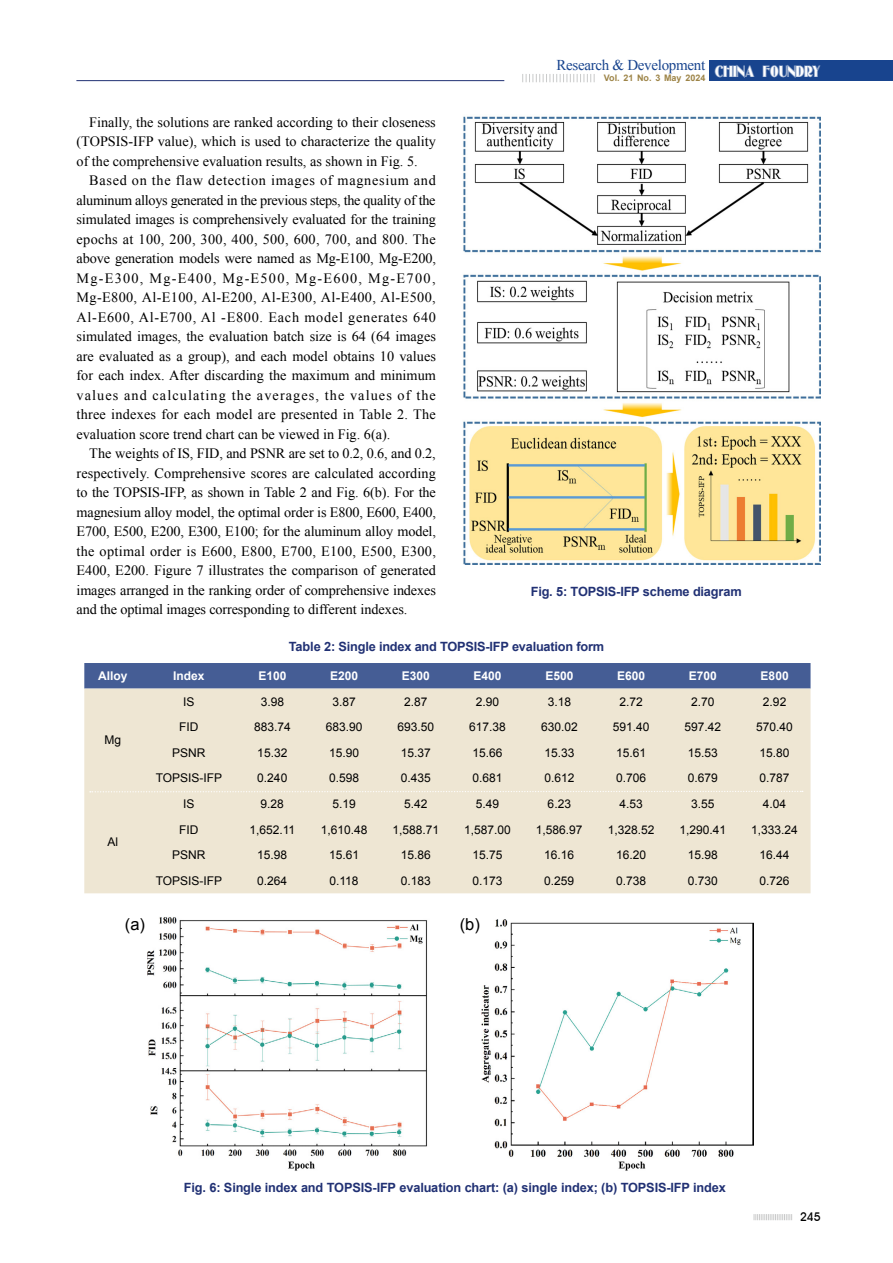
<style>
.page{position:relative;width:893px;height:1263px;background:#fff}
.page>*{position:absolute;margin:0;border:0;box-sizing:border-box;transform-origin:0 0}
.t1{font:16.5px "Arial";color:#000}
.t2{font:15.6px "Oldgate Lane Outline";color:#fff}
.t3{font:15px "Times New Roman";letter-spacing:-.02em;color:#18448e}
.t4{font:14.25px/19.5px "Times New Roman";color:#000;text-align:justify}
.t5{font:700 12.75px "Arial";letter-spacing:-.015em;color:#213174}
.t6{font:12px "Arial";color:#000}
.t7{font:700 12px "Arial";color:#fff}
.t8{font:500 12px "Avant Garde IT Cby BT";color:#000}
.t9{font:700 9px "Arial";color:#9d8447}
</style>
<div class="page">
<svg style="left:754px;top:1214px;width:38px;height:6px"></svg>
<div style="left:709px;top:60px;width:184px;height:21px;background:#18448e"></div>
<svg style="left:522px;top:74px;width:73px;height:8px"></svg>
<hr style="left:76px;top:80px;width:428px;height:1px;background:#213174">
<img style="left:463px;top:116px;width:357px;height:448px">
<div style="left:84px;top:663px;width:726px;height:26px;background:#455d95"></div>
<div style="left:84px;top:689px;width:726px;height:204px;background:#eee6d3"></div>
<svg style="left:90px;top:791px;width:713px;height:1px"></svg>
<img style="left:148px;top:917px;width:606px;height:254px">
<p class="t3" style="left:556px;top:55px;width:150px">Research &amp; Development</p>
<p class="t9" style="left:604px;top:72px;width:103px">Vol. 21 No. 3 May 2024</p>
<p class="t2" style="left:715px;top:62px;width:107px">CHINA FOUNDRY</p>
<p class="t4" style="left:77px;top:112px;width:361px;text-indent:13px">Finally, the solutions are ranked according to their closeness (TOPSIS-IFP value), which is used to characterize the quality of the comprehensive evaluation results, as shown in Fig. 5.</p>
<p class="t4" style="left:77px;top:170px;width:361px;text-indent:13px">Based on the flaw detection images of magnesium and aluminum alloys generated in the previous steps, the quality of the simulated images is comprehensively evaluated for the training epochs at 100, 200, 300, 400, 500, 600, 700, and 800. The above generation models were named as Mg-E100, Mg-E200, Mg-E300, Mg-E400, Mg-E500, Mg-E600, Mg-E700, Mg-E800, Al-E100, Al-E200, Al-E300, Al-E400, Al-E500, Al-E600, Al-E700, Al -E800. Each model generates 640 simulated images, the evaluation batch size is 64 (64 images are evaluated as a group), and each model obtains 10 values for each index. After discarding the maximum and minimum values and calculating the averages, the values of the three indexes for each model are presented in Table 2. The evaluation score trend chart can be viewed in Fig. 6(a).</p>
<p class="t4" style="left:77px;top:443px;width:361px;text-indent:13px">The weights of IS, FID, and PSNR are set to 0.2, 0.6, and 0.2, respectively. Comprehensive scores are calculated according to the TOPSIS-IFP, as shown in Table 2 and Fig. 6(b). For the magnesium alloy model, the optimal order is E800, E600, E400, E700, E500, E200, E300, E100; for the aluminum alloy model, the optimal order is E600, E800, E700, E100, E500, E300, E400, E200. Figure 7 illustrates the comparison of generated images arranged in the ranking order of comprehensive indexes and the optimal images corresponding to different indexes.</p>
<p class="t5" style="left:289px;top:638px;width:317px">Table 2: Single index and TOPSIS-IFP evaluation form</p>
<p class="t7" style="left:98px;top:668px;width:31px">Alloy</p>
<p class="t7" style="left:173px;top:668px;width:33px">Index</p>
<p class="t7" style="left:258px;top:668px;width:30px">E100</p>
<p class="t7" style="left:330px;top:668px;width:30px">E200</p>
<p class="t7" style="left:402px;top:668px;width:30px">E300</p>
<p class="t7" style="left:474px;top:668px;width:30px">E400</p>
<p class="t7" style="left:545px;top:668px;width:30px">E500</p>
<p class="t7" style="left:617px;top:668px;width:30px">E600</p>
<p class="t7" style="left:689px;top:668px;width:30px">E700</p>
<p class="t7" style="left:761px;top:668px;width:30px">E800</p>
<p class="t5" style="left:531px;top:583px;width:212px">Fig. 5: TOPSIS-IFP scheme diagram</p>
<p class="t6" style="left:104px;top:732px;width:18px">Mg</p>
<p class="t6" style="left:107px;top:834px;width:12px">Al</p>
<p class="t6" style="left:183px;top:694px;width:13px">IS</p>
<p class="t6" style="left:261px;top:694px;width:25px">3.98</p>
<p class="t6" style="left:332px;top:694px;width:25px">3.87</p>
<p class="t6" style="left:404px;top:694px;width:25px">2.87</p>
<p class="t6" style="left:476px;top:694px;width:25px">2.90</p>
<p class="t6" style="left:548px;top:694px;width:25px">3.18</p>
<p class="t6" style="left:619px;top:694px;width:25px">2.72</p>
<p class="t6" style="left:691px;top:694px;width:25px">2.70</p>
<p class="t6" style="left:763px;top:694px;width:25px">2.92</p>
<p class="t6" style="left:179px;top:719px;width:21px">FID</p>
<p class="t6" style="left:254px;top:719px;width:38px">883.74</p>
<p class="t6" style="left:326px;top:719px;width:38px">683.90</p>
<p class="t6" style="left:397px;top:719px;width:38px">693.50</p>
<p class="t6" style="left:469px;top:719px;width:38px">617.38</p>
<p class="t6" style="left:541px;top:719px;width:38px">630.02</p>
<p class="t6" style="left:613px;top:719px;width:38px">591.40</p>
<p class="t6" style="left:684px;top:719px;width:38px">597.42</p>
<p class="t6" style="left:756px;top:719px;width:38px">570.40</p>
<p class="t6" style="left:172px;top:745px;width:35px">PSNR</p>
<p class="t6" style="left:257px;top:745px;width:32px">15.32</p>
<p class="t6" style="left:329px;top:745px;width:32px">15.90</p>
<p class="t6" style="left:401px;top:745px;width:32px">15.37</p>
<p class="t6" style="left:473px;top:745px;width:32px">15.66</p>
<p class="t6" style="left:544px;top:745px;width:32px">15.33</p>
<p class="t6" style="left:616px;top:745px;width:32px">15.61</p>
<p class="t6" style="left:688px;top:745px;width:32px">15.53</p>
<p class="t6" style="left:760px;top:745px;width:32px">15.80</p>
<p class="t6" style="left:156px;top:770px;width:68px">TOPSIS-IFP</p>
<p class="t6" style="left:257px;top:770px;width:32px">0.240</p>
<p class="t6" style="left:329px;top:770px;width:32px">0.598</p>
<p class="t6" style="left:401px;top:770px;width:32px">0.435</p>
<p class="t6" style="left:473px;top:770px;width:32px">0.681</p>
<p class="t6" style="left:544px;top:770px;width:32px">0.612</p>
<p class="t6" style="left:616px;top:770px;width:32px">0.706</p>
<p class="t6" style="left:688px;top:770px;width:32px">0.679</p>
<p class="t6" style="left:760px;top:770px;width:32px">0.787</p>
<p class="t6" style="left:183px;top:796px;width:13px">IS</p>
<p class="t6" style="left:261px;top:796px;width:25px">9.28</p>
<p class="t6" style="left:332px;top:796px;width:25px">5.19</p>
<p class="t6" style="left:404px;top:796px;width:25px">5.42</p>
<p class="t6" style="left:476px;top:796px;width:25px">5.49</p>
<p class="t6" style="left:548px;top:796px;width:25px">6.23</p>
<p class="t6" style="left:619px;top:796px;width:25px">4.53</p>
<p class="t6" style="left:691px;top:796px;width:25px">3.55</p>
<p class="t6" style="left:763px;top:796px;width:25px">4.04</p>
<p class="t6" style="left:179px;top:821px;width:21px">FID</p>
<p class="t6" style="left:249px;top:821px;width:47px">1,652.11</p>
<p class="t6" style="left:321px;top:821px;width:48px">1,610.48</p>
<p class="t6" style="left:392px;top:821px;width:48px">1,588.71</p>
<p class="t6" style="left:464px;top:821px;width:48px">1,587.00</p>
<p class="t6" style="left:536px;top:821px;width:48px">1,586.97</p>
<p class="t6" style="left:608px;top:821px;width:48px">1,328.52</p>
<p class="t6" style="left:679px;top:821px;width:48px">1,290.41</p>
<p class="t6" style="left:751px;top:821px;width:48px">1,333.24</p>
<p class="t6" style="left:172px;top:847px;width:35px">PSNR</p>
<p class="t6" style="left:257px;top:847px;width:32px">15.98</p>
<p class="t6" style="left:329px;top:847px;width:32px">15.61</p>
<p class="t6" style="left:401px;top:847px;width:32px">15.86</p>
<p class="t6" style="left:472px;top:847px;width:32px">15.75</p>
<p class="t6" style="left:544px;top:847px;width:32px">16.16</p>
<p class="t6" style="left:616px;top:847px;width:32px">16.20</p>
<p class="t6" style="left:688px;top:847px;width:32px">15.98</p>
<p class="t6" style="left:759px;top:847px;width:32px">16.44</p>
<p class="t6" style="left:156px;top:873px;width:68px">TOPSIS-IFP</p>
<p class="t6" style="left:257px;top:873px;width:32px">0.264</p>
<p class="t6" style="left:329px;top:873px;width:31px">0.118</p>
<p class="t6" style="left:401px;top:873px;width:32px">0.183</p>
<p class="t6" style="left:472px;top:873px;width:32px">0.173</p>
<p class="t6" style="left:544px;top:873px;width:32px">0.259</p>
<p class="t6" style="left:616px;top:873px;width:32px">0.738</p>
<p class="t6" style="left:688px;top:873px;width:32px">0.730</p>
<p class="t6" style="left:759px;top:873px;width:32px">0.726</p>
<p class="t1" style="left:125px;top:913px;width:22px">(a)</p>
<p class="t1" style="left:460px;top:913px;width:22px">(b)</p>
<p class="t5" style="left:184px;top:1179px;width:543px">Fig. 6: Single index and TOPSIS-IFP evaluation chart: (a) single index; (b) TOPSIS-IFP index</p>
<p class="t8" style="left:800px;top:1209px;width:22px">245</p>
</div>
